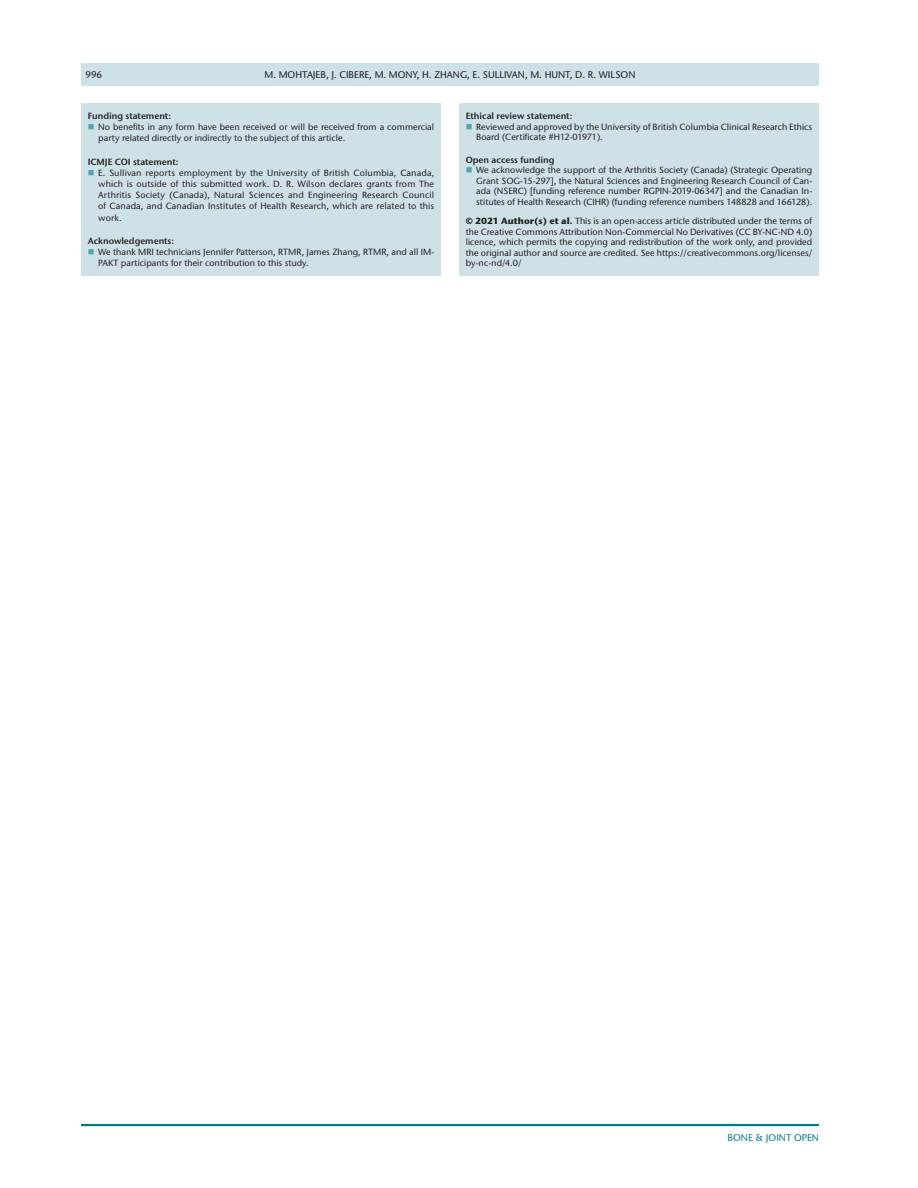
<style>
.page{position:relative;width:918px;height:1188px;background:#fff}
.page>*{position:absolute;margin:0;border:0;box-sizing:border-box;transform-origin:0 0}
.t1{font:500 9.75px "Stone Sans ITC Pro";color:#231f20}
.t2{font:500 9.75px "Stone Sans ITC Pro";color:#007c89}
.t3{font:500 9px/10.5px "Stone Sans ITC Pro";color:#231f20}
.t4{font:600 9px "Stone Sans ITC Pro";color:#231f20}
.s1{font-weight:700}
</style>
<div class="page">
<hr style="left:81px;top:1124px;width:738px;height:2px;background:#007c89">
<div style="left:81px;top:63px;width:738px;height:23px;background:#cee1e6"></div>
<div style="left:81px;top:104px;width:360px;height:172px;background:#cee1e6"></div>
<div style="left:459px;top:104px;width:360px;height:172px;background:#cee1e6"></div>
<p class="t1" style="left:85px;top:68px;width:18px">996</p>
<p class="t1" style="left:264px;top:68px;width:373px">M. MOHTAJEB, J. CIBERE, M. MONY, H. ZHANG, E. SULLIVAN, M. HUNT, D. R. WILSON</p>
<p class="t4" style="left:88px;top:110px;width:85px">Funding statement:</p>
<p class="t3" style="left:98px;top:121px;width:337px;line-height:11.2px">No benefits in any form have been received or will be received from a commercial party related directly or indirectly to the subject of this article.</p>
<p class="t4" style="left:88px;top:156px;width:92px">ICMJE COI statement:</p>
<p class="t3" style="left:98px;top:167px;width:338px;line-height:11.2px;text-align:justify">E. Sullivan reports employment by the University of British Columbia, Canada, which is outside of this submitted work. D. R. Wilson declares grants from The Arthritis Society (Canada), Natural Sciences and Engineering Research Council of Canada, and Canadian Institutes of Health Research, which are related to this work.</p>
<p class="t4" style="left:88px;top:235px;width:88px">Acknowledgements:</p>
<p class="t3" style="left:98px;top:246px;width:338px;line-height:11.2px">We thank MRI technicians Jennifer Patterson, RTMR, James Zhang, RTMR, and all IM-<br>PAKT participants for their contribution to this study.</p>
<p class="t4" style="left:466px;top:110px;width:108px">Ethical review statement:</p>
<p class="t3" style="left:476px;top:121px;width:337px">Reviewed and approved by the University of British Columbia Clinical Research Ethics<br>Board (Certificate #H12-01971).</p>
<p class="t4" style="left:466px;top:154px;width:90px">Open access funding</p>
<p class="t3" style="left:476px;top:165px;width:338px;text-align:justify">We acknowledge the support of the Arthritis Society (Canada) (Strategic Operating Grant SOG-15-297], the Natural Sciences and Engineering Research Council of Can&shy;ada (NSERC) [funding reference number RGPIN-2019-06347] and the Canadian In&shy;stitutes of Health Research (CIHR) (funding reference numbers 148828 and 166128).</p>
<p class="t3" style="left:466px;top:216px;width:348px;text-align:justify"><span class="s1">© 2021 Author(s) et al.</span> This is an open-access article distributed under the terms of the Creative Commons Attribution Non-Commercial No Derivatives (CC BY-NC-ND 4.0) licence, which permits the copying and redistribution of the work only, and provided the original author and source are credited. See https://creativecommons.org/licenses/ by-nc-nd/4.0/</p>
<p class="t2" style="left:728px;top:1132px;width:93px">BONE &amp; JOINT OPEN</p>
</div>
